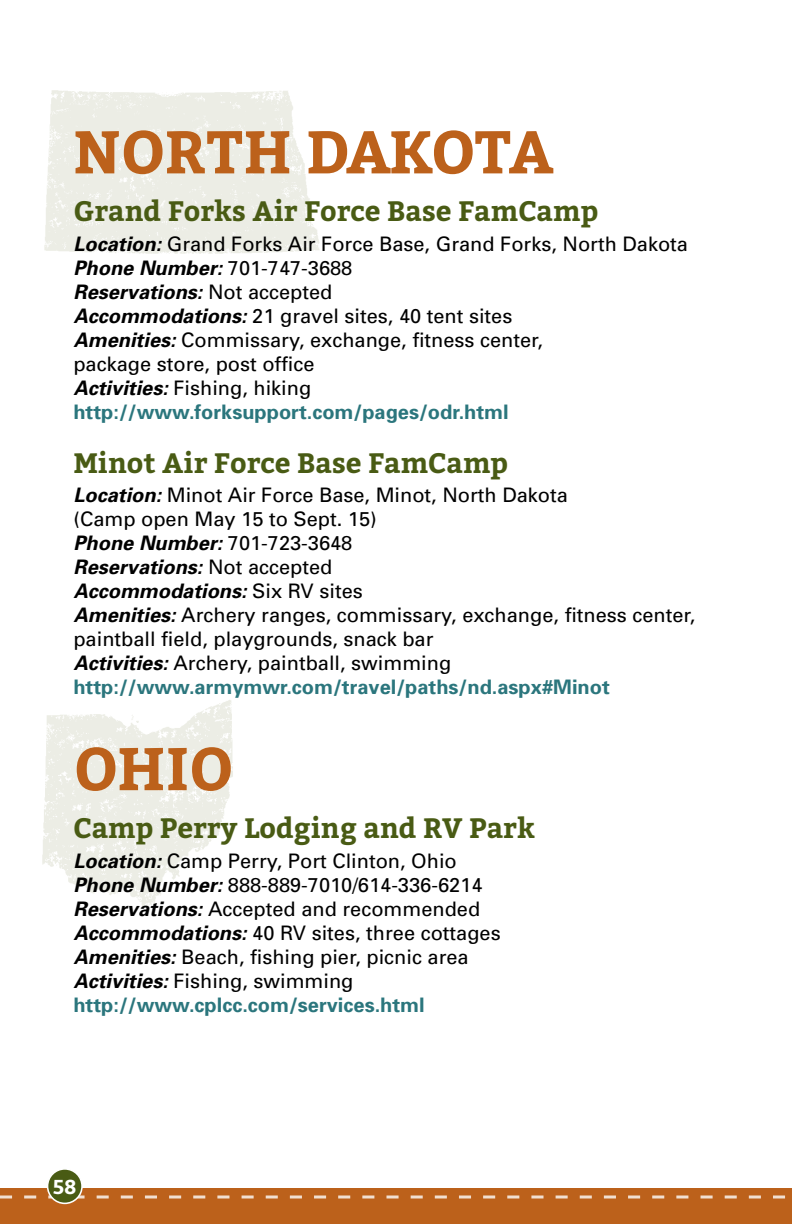
<style>
.page{position:relative;width:792px;height:1224px;background:#fff}
.page>*{position:absolute;margin:0;border:0;box-sizing:border-box;transform-origin:0 0}
.t1{font:700 60px "Bitter";letter-spacing:-.02em;color:#bc611b}
.t2{font:700 28px "Bitter";color:#495b14}
.t3{font:20px/24px "Univers";color:#000}
.t4{font:700 20px "Univers";color:#2b767d}
.t5{font:italic 700 20px "Univers";color:#000}
.t6{font:700 20px "Bitter";color:#fff}
.s1{font-weight:700;font-style:italic}
.s2{font-weight:400;font-style:normal}
</style>
<div class="page">
<div style="left:0;top:1188px;width:792px;height:36px;background:#bc611b"></div>
<svg style="left:0;top:1196px;width:785px;height:2px"></svg>
<div style="left:48px;top:1169px;width:34px;height:34px;background:#495b14;border-radius:50%"></div>
<div style="left:47px;top:1168px;width:36px;height:36px;border:2px solid #fff;border-radius:50%"></div>
<img style="left:42px;top:700px;width:191px;height:207px">
<img style="left:44px;top:90px;width:276px;height:164px">
<h2 class="t1" style="left:73px;top:116px;width:482px">NORTH DAKOTA</h2>
<h3 class="t2" style="left:73px;top:195px;width:526px">Grand Forks Air Force Base FamCamp</h3>
<p class="t3" style="left:73px;top:231px;width:616px"><span class="s1">Location:</span> Grand Forks Air Force Base, Grand Forks, North Dakota</p>
<p class="t5" style="left:73px;top:255px;width:280px">Phone Number: <span class="s2">701-747-3688</span></p>
<p class="t5" style="left:73px;top:279px;width:261px">Reservations: <span class="s2">Not accepted</span></p>
<p class="t3" style="left:73px;top:303px;width:440px"><span class="s1">Accommodations:</span> 21 gravel sites, 40 tent sites</p>
<p class="t3" style="left:73px;top:327px;width:471px"><span class="s1">Amenities:</span> Commissary, exchange, fitness center, package store, post office</p>
<p class="t3" style="left:73px;top:375px;width:239px"><span class="s1">Activities:</span> Fishing, hiking</p>
<p class="t4" style="left:73px;top:399px;width:437px">http://www.forksupport.com/pages/odr.html</p>
<h3 class="t2" style="left:73px;top:446px;width:436px">Minot Air Force Base FamCamp</h3>
<p class="t3" style="left:73px;top:483px;width:496px"><span class="s1">Location:</span> Minot Air Force Base, Minot, North Dakota (Camp open May 15 to Sept. 15)</p>
<p class="t5" style="left:73px;top:530px;width:280px">Phone Number: <span class="s2">701-723-3648</span></p>
<p class="t5" style="left:73px;top:554px;width:261px">Reservations: <span class="s2">Not accepted</span></p>
<p class="t5" style="left:73px;top:578px;width:291px">Accommodations: <span class="s2">Six RV sites</span></p>
<p class="t3" style="left:73px;top:603px;width:623px"><span class="s1">Amenities:</span> Archery ranges, commissary, exchange, fitness center, paintball field, playgrounds, snack bar</p>
<p class="t3" style="left:73px;top:651px;width:379px"><span class="s1">Activities:</span> Archery, paintball, swimming</p>
<p class="t4" style="left:73px;top:674px;width:538px">http://www.armymwr.com/travel/paths/nd.aspx#Minot</p>
<h2 class="t1" style="left:73px;top:733px;width:162px">OHIO</h2>
<h3 class="t2" style="left:73px;top:811px;width:463px">Camp Perry Lodging and RV Park</h3>
<p class="t3" style="left:73px;top:848px;width:385px"><span class="s1">Location:</span> Camp Perry, Port Clinton, Ohio</p>
<p class="t3" style="left:73px;top:872px;width:411px"><span class="s1">Phone Number:</span> 888-889-7010/614-336-6214</p>
<p class="t3" style="left:73px;top:896px;width:408px"><span class="s1">Reservations:</span> Accepted and recommended</p>
<p class="t3" style="left:73px;top:920px;width:429px"><span class="s1">Accommodations:</span> 40 RV sites, three cottages</p>
<p class="t3" style="left:73px;top:944px;width:397px"><span class="s1">Amenities:</span> Beach, fishing pier, picnic area</p>
<p class="t3" style="left:73px;top:968px;width:282px"><span class="s1">Activities:</span> Fishing, swimming</p>
<p class="t4" style="left:73px;top:992px;width:353px">http://www.cplcc.com/services.html</p>
<p class="t6" style="left:53px;top:1174px;width:25px">58</p>
</div>
